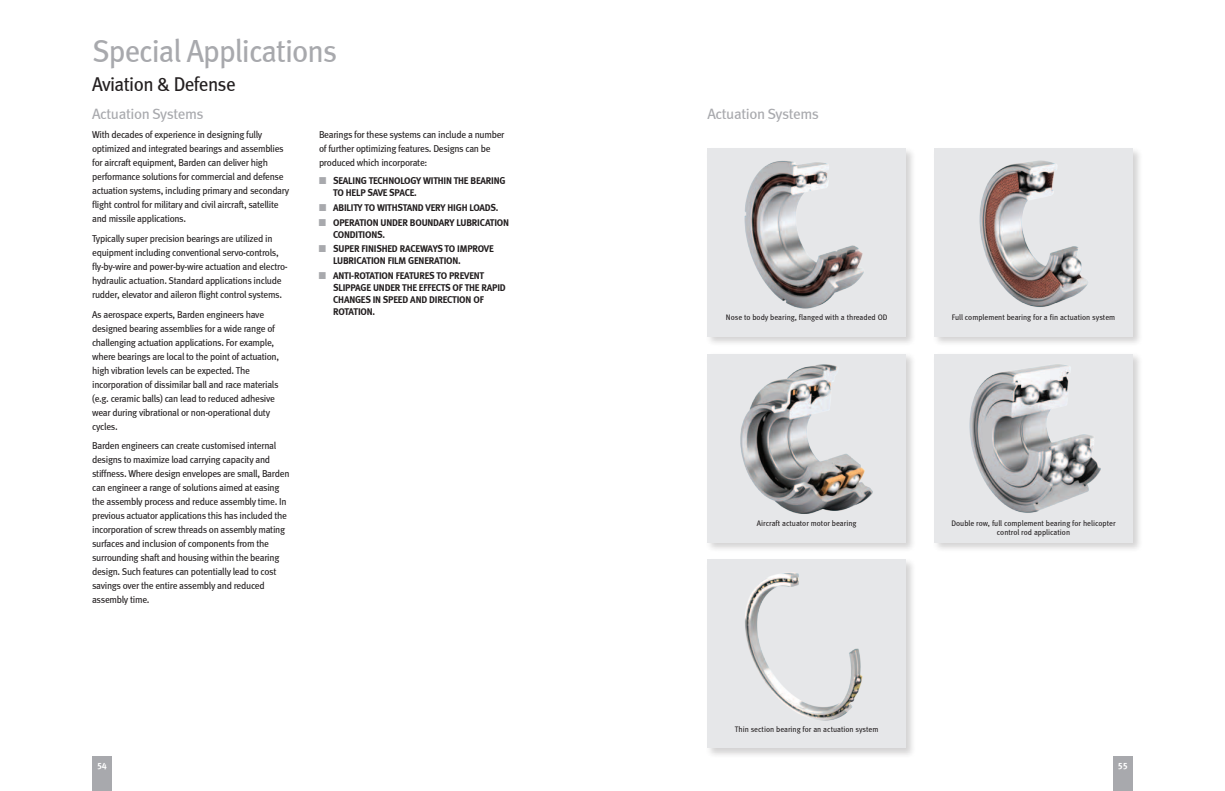
<style>
.page{position:relative;width:1225px;height:791px;background:#fff}
.page>*{position:absolute;margin:0;border:0;box-sizing:border-box;transform-origin:0 0}
.t1{font:32px "Meta Book LF";letter-spacing:-.03em;color:#a8a9ad;scale:.95 1}
.t2{font:20px "Meta Book LF";letter-spacing:-.03em;color:#231f20;scale:.95 1}
.t3{font:15px "Meta Book LF";letter-spacing:-.025em;color:#a8a9ad}
.t4{font:10px/14px "Meta Book LF";letter-spacing:-.03em;color:#231f20;scale:.95 1}
.t5{font:10px "Meta Bold LF";letter-spacing:-.02em;color:#231f20;scale:.95 1}
.t6{font:9px "Meta Bold LF Caps";color:#fff}
.t7{font:8px/8.5px "Meta Book LF";color:#231f20;text-align:center;scale:.95 1}
.s1{color:#a8a9ad}
</style>
<div class="page">
<div style="left:92px;top:757px;width:20px;height:34px;background:#a8a9ad"></div>
<div style="left:1113px;top:757px;width:19px;height:34px;background:#a8a9ad"></div>
<div style="left:705px;top:146px;width:211px;height:201px;background:#231f20;opacity:.2"></div>
<div style="left:707px;top:148px;width:199px;height:189px;background:#e6e7e9"></div>
<div style="left:705px;top:352px;width:211px;height:201px;background:#231f20;opacity:.2"></div>
<div style="left:707px;top:354px;width:199px;height:189px;background:#e6e7e9"></div>
<div style="left:705px;top:557px;width:211px;height:201px;background:#231f20;opacity:.2"></div>
<div style="left:707px;top:559px;width:199px;height:189px;background:#e6e7e9"></div>
<div style="left:932px;top:146px;width:211px;height:201px;background:#231f20;opacity:.2"></div>
<div style="left:934px;top:148px;width:198px;height:189px;background:#e6e7e9"></div>
<div style="left:932px;top:352px;width:211px;height:201px;background:#231f20;opacity:.2"></div>
<div style="left:934px;top:354px;width:198px;height:189px;background:#e6e7e9"></div>
<img style="left:745px;top:572px;width:118px;height:149px">
<img style="left:979px;top:160px;width:109px;height:147px">
<img style="left:744px;top:160px;width:120px;height:149px">
<img style="left:969px;top:364px;width:132px;height:149px">
<img style="left:740px;top:364px;width:133px;height:150px">
<h1 class="t1" style="left:92px;top:32px;width:259px">Special Applications</h1>
<h2 class="t2" style="left:92px;top:73px;width:152px">Aviation &amp; Defense</h2>
<h3 class="t3" style="left:92px;top:105px;width:113px">Actuation Systems</h3>
<p class="t4" style="left:92px;top:128px;width:209px">With decades of experience in designing fully optimized and integrated bearings and assemblies for aircraft equipment, Barden can deliver high performance solutions for commercial and defense actuation systems, including primary and secondary flight control for military and civil aircraft, satellite and missile applications.</p>
<p class="t4" style="left:92px;top:231px;width:207px">Typically super precision bearings are utilized in equipment including conventional servo-controls, fly-by-wire and power-by-wire actuation and electro&shy;hydraulic actuation. Standard applications include rudder, elevator and aileron flight control systems.</p>
<p class="t4" style="left:92px;top:307px;width:198px">As aerospace experts, Barden engineers have designed bearing assemblies for a wide range of challenging actuation applications. For example, where bearings are local to the point of actuation, high vibration levels can be expected. The incorporation of dissimilar ball and race materials (e.g. ceramic balls) can lead to reduced adhesive wear during vibrational or non-operational duty cycles.</p>
<p class="t4" style="left:92px;top:439px;width:209px">Barden engineers can create customised internal designs to maximize load carrying capacity and stiffness. Where design envelopes are small, Barden can engineer a range of solutions aimed at easing the assembly process and reduce assembly time. In previous actuator applications this has included the incorporation of screw threads on assembly mating surfaces and inclusion of components from the surrounding shaft and housing within the bearing design. Such features can potentially lead to cost savings over the entire assembly and reduced assembly time.</p>
<p class="t4" style="left:319px;top:128px;width:197px">Bearings for these systems can include a number of further optimizing features. Designs can be produced which incorporate:</p>
<p class="t5" style="left:319px;top:175px;width:27px"><span class="s1">■</span> SEALING</p>
<p class="t5" style="left:369px;top:175px;width:7px">TECHNOLOGY</p>
<p class="t5" style="left:423px;top:175px;width:6px">WITHIN</p>
<p class="t5" style="left:454px;top:175px;width:24px">THE BEARING</p>
<p class="t5" style="left:333px;top:187px;width:20px">TO HELP</p>
<p class="t5" style="left:367px;top:187px;width:7px">SAVE</p>
<p class="t5" style="left:389px;top:187px;width:7px">SPACE</p>
<p class="t5" style="left:414px;top:187px;width:4px">.</p>
<p class="t5" style="left:319px;top:201px;width:26px"><span class="s1">■</span> ABILITY</p>
<p class="t5" style="left:364px;top:201px;width:20px">TO WITHSTAND</p>
<p class="t5" style="left:425px;top:201px;width:7px">VERY</p>
<p class="t5" style="left:447px;top:201px;width:6px">HIGH</p>
<p class="t5" style="left:469px;top:201px;width:7px">LOADS</p>
<p class="t5" style="left:496px;top:201px;width:4px">.</p>
<p class="t5" style="left:319px;top:216px;width:28px"><span class="s1">■</span> OPERATION</p>
<p class="t5" style="left:380px;top:216px;width:7px">UNDER</p>
<p class="t5" style="left:410px;top:216px;width:7px">BOUNDARY</p>
<p class="t5" style="left:456px;top:216px;width:6px">LUBRICATION</p>
<p class="t5" style="left:333px;top:228px;width:7px">CONDITIONS</p>
<p class="t5" style="left:382px;top:228px;width:4px">.</p>
<p class="t5" style="left:319px;top:243px;width:27px"><span class="s1">■</span> SUPER</p>
<p class="t5" style="left:361px;top:243px;width:6px">FINISHED</p>
<p class="t5" style="left:400px;top:243px;width:7px">RACEWAYS</p>
<p class="t5" style="left:444px;top:243px;width:20px">TO IMPROVE</p>
<p class="t5" style="left:333px;top:255px;width:6px">LUBRICATION</p>
<p class="t5" style="left:388px;top:255px;width:6px">FILM</p>
<p class="t5" style="left:408px;top:255px;width:7px">GENERATION</p>
<p class="t5" style="left:458px;top:255px;width:4px">.</p>
<p class="t5" style="left:319px;top:270px;width:43px"><span class="s1">■</span> ANTI-ROTATION</p>
<p class="t5" style="left:396px;top:270px;width:7px">FEATURES</p>
<p class="t5" style="left:436px;top:270px;width:20px">TO PREVENT</p>
<p class="t5" style="left:333px;top:282px;width:6px">SLIPPAGE</p>
<p class="t5" style="left:373px;top:282px;width:7px">UNDER</p>
<p class="t5" style="left:402px;top:282px;width:24px">THE EFFECTS</p>
<p class="t5" style="left:452px;top:282px;width:37px">OFTHE RAPID</p>
<p class="t5" style="left:333px;top:294px;width:7px">CHANGES</p>
<p class="t5" style="left:373px;top:294px;width:17px">IN SPEED</p>
<p class="t5" style="left:410px;top:294px;width:7px">AND</p>
<p class="t5" style="left:429px;top:294px;width:6px">DIRECTION</p>
<p class="t5" style="left:473px;top:294px;width:7px">OF</p>
<p class="t5" style="left:333px;top:306px;width:7px">ROTATION</p>
<p class="t5" style="left:372px;top:306px;width:4px">.</p>
<p class="t6" style="left:97px;top:760px;width:11px">54</p>
<h3 class="t3" style="left:707px;top:105px;width:113px">Actuation Systems</h3>
<p class="t7" style="left:726px;top:313px;width:172px">Nose to body bearing, flanged with a threaded OD</p>
<p class="t7" style="left:952px;top:313px;width:173px">Full complement bearing for a fin actuation system</p>
<p class="t7" style="left:757px;top:519px;width:106px">Aircraft actuator motor bearing</p>
<p class="t7" style="left:951px;top:519px;width:174px">Double row, full complement bearing for helicopter control rod application</p>
<p class="t7" style="left:735px;top:724px;width:153px">Thin section bearing for an actuation system</p>
<p class="t6" style="left:1118px;top:760px;width:11px">575</p>
</div>
